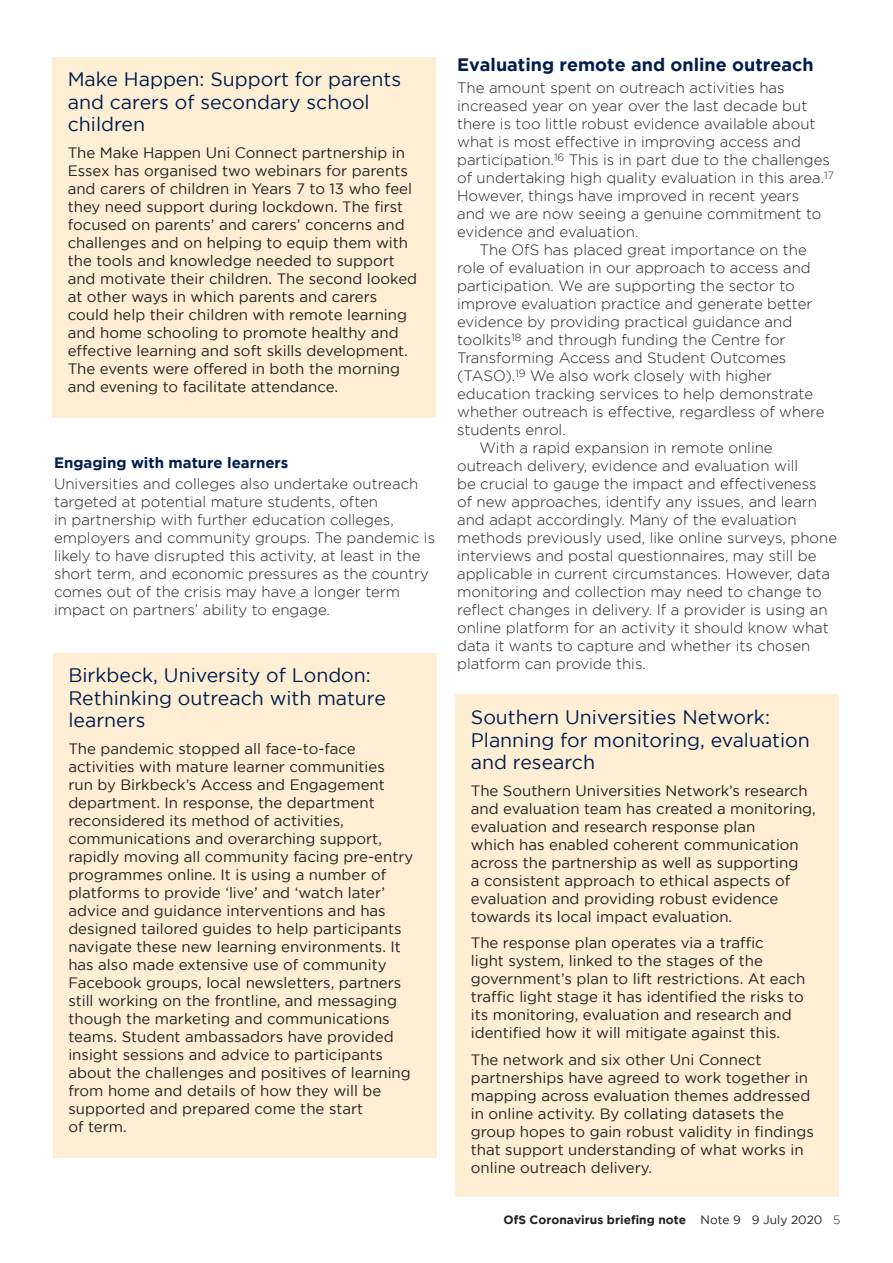
<style>
.page{position:relative;width:893px;height:1263px;background:#fff}
.page>*{position:absolute;margin:0;border:0;box-sizing:border-box;transform-origin:0 0}
.subhead_2{font:19.5px/22.5px "Gotham";color:#001d4e}
.Subhead_1{font:700 18px "Gotham";color:#001d4e}
.text{font:15px/18px "Gotham";color:#231f20}
.text-2{font:300 15px/18px "Gotham";color:#231f20}
.subhead_2-2{font:700 15px "Gotham";color:#001d4e}
.t1{font:700 12px "Gotham";color:#231f20}
.s1{font-weight:400}
.s2{font-weight:300}
</style>
<div class="page">
<div style="left:53px;top:57px;width:383px;height:361px;background:#feeed4"></div>
<div style="left:53px;top:653px;width:383px;height:505px;background:#feeed4"></div>
<div style="left:456px;top:695px;width:383px;height:502px;background:#feeed4"></div>
<p class="subhead_2" style="left:68px;top:68px;width:335px">Make Happen: Support for parents and carers of secondary school children</p>
<p class="text" style="left:68px;top:143px;width:351px">The Make Happen Uni Connect partnership in Essex has organised two webinars for parents and carers of children in Years 7 to 13 who feel they need support during lockdown. The first focused on parents’ and carers’ concerns and challenges and on helping to equip them with the tools and knowledge needed to support and motivate their children. The second looked at other ways in which parents and carers could help their children with remote learning and home schooling to promote healthy and effective learning and soft skills development.<br>The events were offered in both the morning and evening to facilitate attendance.</p>
<p class="subhead_2-2" style="left:54px;top:454px;width:236px">Engaging with mature learners</p>
<p class="text-2" style="left:54px;top:475px;width:383px">Universities and colleges also undertake outreach targeted at potential mature students, often<br>in partnership with further education colleges, employers and community groups. The pandemic is likely to have disrupted this activity, at least in the short term, and economic pressures as the country comes out of the crisis may have a longer term impact on partners’ ability to engage.</p>
<p class="subhead_2" style="left:68px;top:664px;width:319px">Birkbeck, University of London:<br>Rethinking outreach with mature learners</p>
<p class="text" style="left:68px;top:739px;width:346px">The pandemic stopped all face-to-face activities with mature learner communities<br>run by Birkbeck’s Access and Engagement department. In response, the department reconsidered its method of activities, communications and overarching support, rapidly moving all community facing pre-entry programmes online. It is using a number of platforms to provide ‘live’ and ‘watch later’ advice and guidance interventions and has designed tailored guides to help participants navigate these new learning environments. It has also made extensive use of community Facebook groups, local newsletters, partners still working on the frontline, and messaging though the marketing and communications teams. Student ambassadors have provided insight sessions and advice to participants about the challenges and positives of learning from home and details of how they will be supported and prepared come the start<br>of term.</p>
<p class="Subhead_1" style="left:457px;top:54px;width:358px">Evaluating remote and online outreach</p>
<p class="text-2" style="left:457px;top:79px;width:378px">The amount spent on outreach activities has increased year on year over the last decade but there is too little robust evidence available about what is most effective in improving access and participation.<sup>16</sup> This is in part due to the challenges of undertaking high quality evaluation in this area.<sup>17<br></sup>However, things have improved in recent years<br>and we are now seeing a genuine commitment to evidence and evaluation.</p>
<p class="text-2" style="left:457px;top:241px;width:369px;text-indent:22px">The OfS has placed great importance on the role of evaluation in our approach to access and participation. We are supporting the sector to improve evaluation practice and generate better evidence by providing practical guidance and toolkits<sup>18</sup> and through funding the Centre for Transforming Access and Student Outcomes (TASO).<sup>19</sup> We also work closely with higher education tracking services to help demonstrate whether outreach is effective, regardless of where students enrol.</p>
<p class="text-2" style="left:457px;top:439px;width:381px;text-indent:22px">With a rapid expansion in remote online outreach delivery, evidence and evaluation will<br>be crucial to gauge the impact and effectiveness<br>of new approaches, identify any issues, and learn and adapt accordingly. Many of the evaluation methods previously used, like online surveys, phone interviews and postal questionnaires, may still be applicable in current circumstances. However, data monitoring and collection may need to change to reflect changes in delivery. If a provider is using an online platform for an activity it should know what data it wants to capture and whether its chosen platform can provide this.</p>
<p class="subhead_2" style="left:471px;top:706px;width:341px">Southern Universities Network:<br>Planning for monitoring, evaluation and research</p>
<p class="text" style="left:471px;top:781px;width:347px">The Southern Universities Network’s research and evaluation team has created a monitoring, evaluation and research response plan<br>which has enabled coherent communication across the partnership as well as supporting<br>a consistent approach to ethical aspects of evaluation and providing robust evidence towards its local impact evaluation.</p>
<p class="text" style="left:471px;top:934px;width:336px">The response plan operates via a traffic<br>light system, linked to the stages of the government’s plan to lift restrictions. At each traffic light stage it has identified the risks to its monitoring, evaluation and research and identified how it will mitigate against this.</p>
<p class="text" style="left:471px;top:1050px;width:345px">The network and six other Uni Connect partnerships have agreed to work together in mapping across evaluation themes addressed in online activity. By collating datasets the group hopes to gain robust validity in findings that support understanding of what works in online outreach delivery.</p>
<p class="t1" style="left:504px;top:1213px;width:338px">OfS Coronavirus briefing note <span class="s1">Note 9 9 July 2020</span> <span class="s2">5</span></p>
</div>
